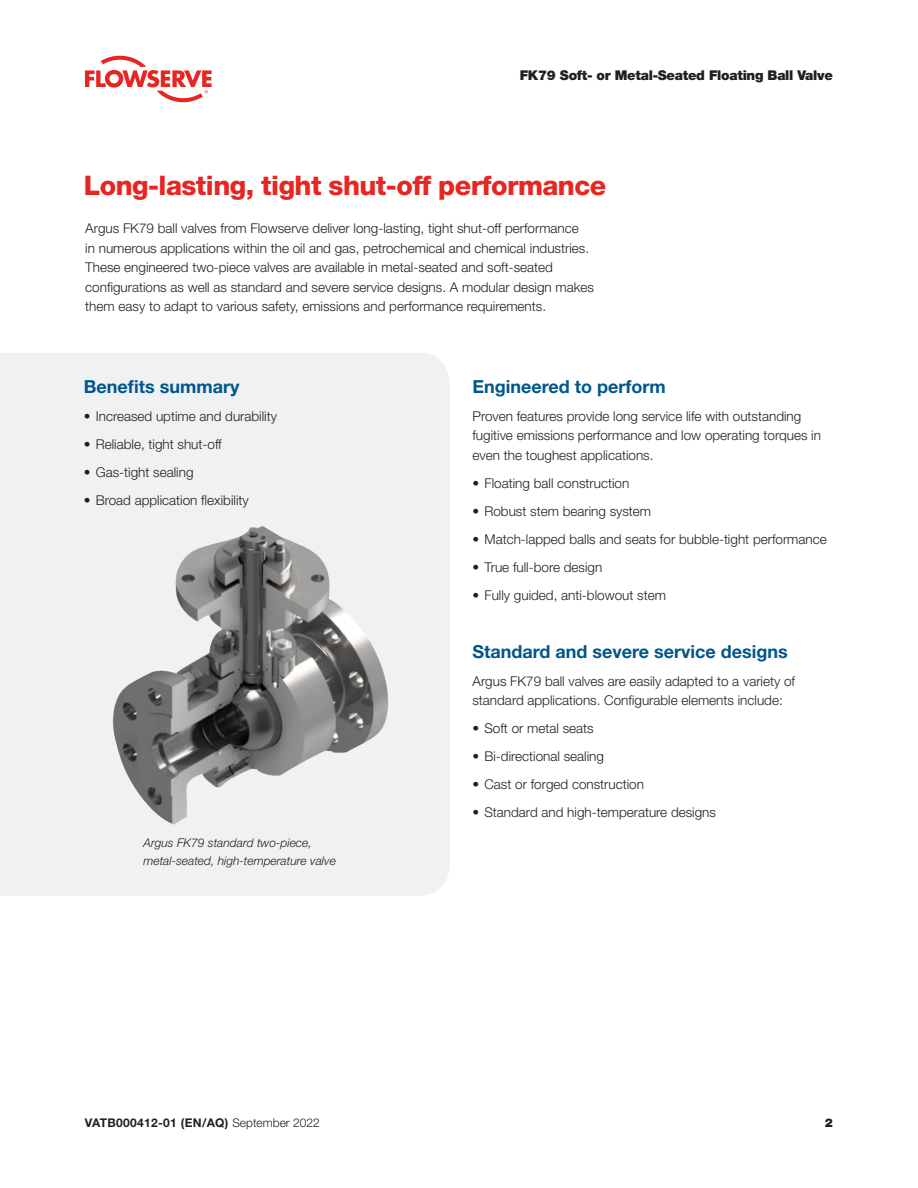
<style>
.page{position:relative;width:918px;height:1188px;background:#fff}
.page>*{position:absolute;margin:0;border:0;box-sizing:border-box;transform-origin:0 0}
.Headline_Level_1__re{font:800 27px "Helvetica Neue LT Std";letter-spacing:-.02em;color:#e72621}
.Subhead_Level_1__blu{font:700 18px "Helvetica Neue LT Std";color:#00568a}
.Body_copy{font:300 13.5px/19.5px "Helvetica Neue LT Std";color:#231f20}
.t1{font:900 13.5px "Helvetica Neue LT Std";letter-spacing:-.02em;color:#231f20}
.t2{font:italic 300 12px/18px "Helvetica Neue LT Std";color:#231f20}
.t3{font:700 12px "Helvetica Neue LT Std";letter-spacing:.025em;color:#231f20}
.t4{font:900 12px "Helvetica Neue LT Std";color:#231f20}
.s1{font-weight:300}
</style>
<div class="page">
<svg style="left:85px;top:56px;width:127px;height:46px"></svg>
<div style="left:0;top:353px;width:450px;height:543px;background:#f0f1f2"></div>
<img style="left:111px;top:525px;width:281px;height:300px">
<p class="t1" style="left:520px;top:67px;width:315px">FK79 Soft- or Metal-Seated Floating Ball Valve</p>
<p class="Headline_Level_1__re" style="left:84px;top:169px;width:524px">Long-lasting, tight shut-off performance</p>
<p class="Body_copy" style="left:85px;top:219px;width:510px">Argus FK79 ball valves from Flowserve deliver long-lasting, tight shut-off performance<br>in numerous applications within the oil and gas, petrochemical and chemical industries.<br>These engineered two-piece valves are available in metal-seated and soft-seated configurations as well as standard and severe service designs. A modular design makes them easy to adapt to various safety, emissions and performance requirements.</p>
<p class="Subhead_Level_1__blu" style="left:84px;top:375px;width:157px">Benefits summary</p>
<p class="Body_copy" style="left:84px;top:406px;width:195px">• Increased uptime and durability</p>
<p class="Body_copy" style="left:84px;top:434px;width:139px">• Reliable, tight shut-off</p>
<p class="Body_copy" style="left:84px;top:462px;width:111px">• Gas-tight sealing</p>
<p class="Body_copy" style="left:84px;top:490px;width:167px">• Broad application flexibility</p>
<p class="t2" style="left:144px;top:833px;width:194px">Argus FK79 standard two-piece, metal-seated, high-temperature valve</p>
<p class="Subhead_Level_1__blu" style="left:472px;top:375px;width:195px">Engineered to perform</p>
<p class="Body_copy" style="left:472px;top:406px;width:350px">Proven features provide long service life with outstanding fugitive emissions performance and low operating torques in even the toughest applications.</p>
<p class="Body_copy" style="left:472px;top:473px;width:158px">• Floating ball construction</p>
<p class="Body_copy" style="left:472px;top:501px;width:180px">• Robust stem bearing system</p>
<p class="Body_copy" style="left:472px;top:529px;width:356px">• Match-lapped balls and seats for bubble-tight performance</p>
<p class="Body_copy" style="left:472px;top:557px;width:131px">• True full-bore design</p>
<p class="Body_copy" style="left:472px;top:585px;width:195px">• Fully guided, anti-blowout stem</p>
<p class="Subhead_Level_1__blu" style="left:472px;top:640px;width:317px">Standard and severe service designs</p>
<p class="Body_copy" style="left:472px;top:671px;width:324px">Argus FK79 ball valves are easily adapted to a variety of standard applications. Configurable elements include:</p>
<p class="Body_copy" style="left:472px;top:718px;width:123px">• Soft or metal seats</p>
<p class="Body_copy" style="left:472px;top:746px;width:133px">• Bi-directional sealing</p>
<p class="Body_copy" style="left:472px;top:774px;width:173px">• Cast or forged construction</p>
<p class="Body_copy" style="left:472px;top:802px;width:245px">• Standard and high-temperature designs</p>
<p class="t3" style="left:85px;top:1115px;width:236px">VATB000412-01 (EN/AQ) <span class="s1">September 2022</span></p>
<p class="t4" style="left:825px;top:1115px;width:10px">2</p>
</div>
